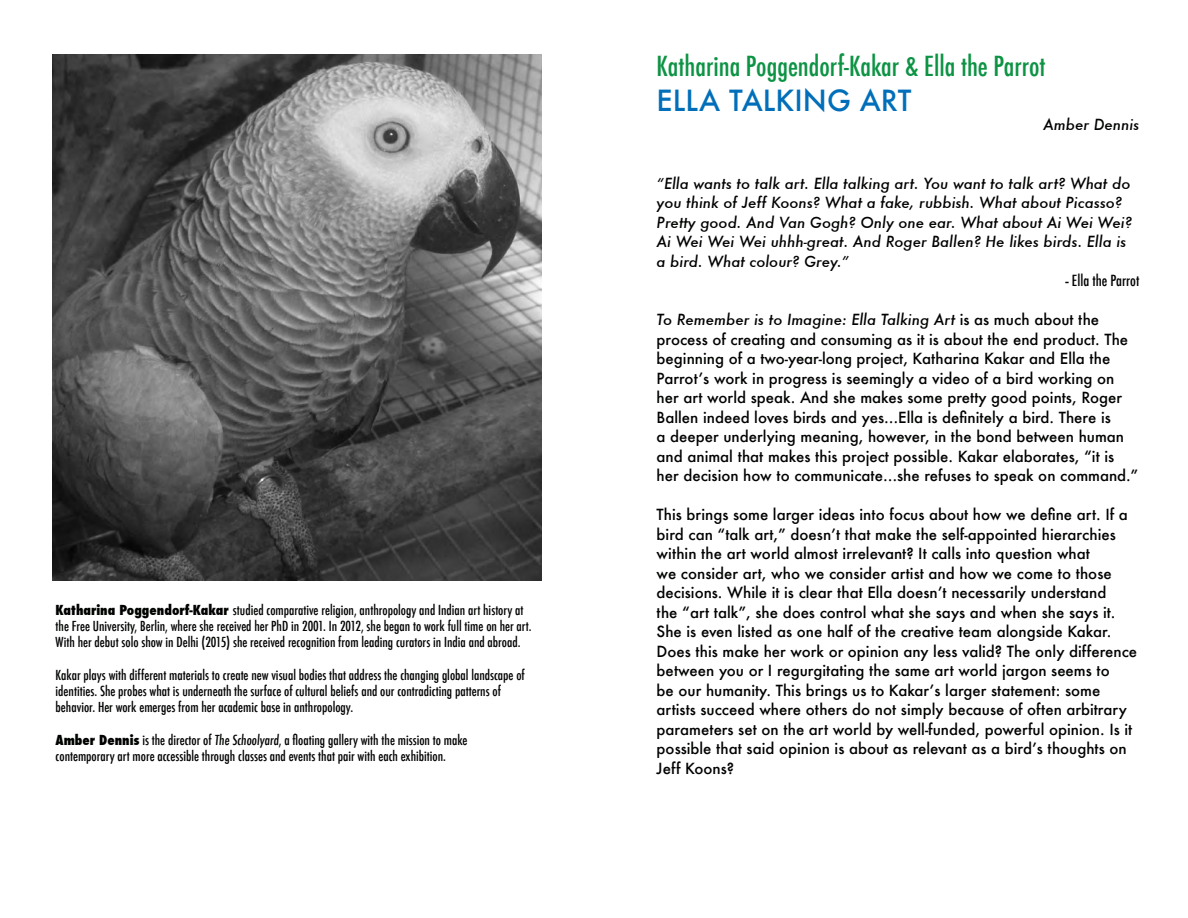
<style>
.page{position:relative;width:1188px;height:918px;background:#fff}
.page>*{position:absolute;margin:0;border:0;box-sizing:border-box;transform-origin:0 0}
.t1{font:500 28.5px "Futura";color:#006eb9}
.t2{font:500 condensed 27px "Futura";color:#0d9344}
.t3{font:500 15px/19.5px "Futura";color:#000300}
.t4{font:italic 500 15px/19.5px "Futura";color:#000300}
.t5{font:500 condensed 15px "Futura";color:#000300}
.t6{font:500 condensed 13.5px/16.2px "Futura";color:#000300}
.s1{font-weight:800}
.s2{font-stretch:normal}
.s3{font-style:italic}
</style>
<div class="page">
<img style="left:53px;top:54px;width:488px;height:526px">
<p class="t6" style="left:56px;top:602px;width:478px"><span class="s1">Katharina Poggendorf-Kakar</span> studied comparative religion, anthropology and Indian art history at the Free University, Berlin, where she received her PhD in 2001. In 2012, she began to work full time on her art.<br>With her debut solo show in Delhi (2015) she received recognition from leading curators in India and abroad.</p>
<p class="t6" style="left:56px;top:667px;width:471px">Kakar plays with different materials to create new visual bodies that address the changing global landscape of identities. She probes what is underneath the surface of cultural beliefs and our contradicting patterns of</p>
<p class="t6" style="left:56px;top:699px;width:299px">behavior. Her work emerges from her academic base in anthropology.</p>
<p class="t6" style="left:56px;top:732px;width:413px"><span class="s1">Amber Dennis</span> is the director of The Schoolyard, a floating gallery with the mission to make</p>
<p class="t6" style="left:56px;top:748px;width:392px">contemporary art more accessible through classes and events that pair with each exhibition.</p>
<p class="t2" style="left:657px;top:49px;width:390px">Katharina Poggendorf-Kakar &amp; Ella the Parrot</p>
<p class="t1" style="left:657px;top:80px;width:256px">ELLA TALKING ART</p>
<p class="t4" style="left:1043px;top:115px;width:98px">Amber Dennis</p>
<p class="t4" style="left:657px;top:173px;width:477px">“Ella wants to talk art. Ella talking art. You want to talk art? What do you think of Jeff Koons? What a fake, rubbish. What about Picasso?<br>Pretty good. And Van Gogh? Only one ear. What about Ai Wei Wei?<br>Ai Wei Wei Wei uhhh-great. And Roger Ballen? He likes birds. Ella is a bird. What colour? Grey.”</p>
<p class="t5" style="left:1066px;top:271px;width:75px"><span class="s2">-</span> Ella the Parrot</p>
<p class="t3" style="left:657px;top:310px;width:483px"><span class="s3">To Remember is to Imagine: Ella Talking Art</span> is as much about the process of creating and consuming as it is about the end product. The beginning of a two-year-long project, Katharina Kakar and Ella the Parrot’s work in progress is seemingly a video of a bird working on her art world speak. And she makes some pretty good points, Roger Ballen indeed loves birds and yes…Ella is definitely a bird. There is<br>a deeper underlying meaning, however, in the bond between human and animal that makes this project possible. Kakar elaborates, “it is her decision how to communicate…she refuses to speak on command.”</p>
<p class="t3" style="left:657px;top:505px;width:482px">This brings some larger ideas into focus about how we define art. If a bird can “talk art,” doesn’t that make the self-appointed hierarchies within the art world almost irrelevant? It calls into question what<br>we consider art, who we consider artist and how we come to those decisions. While it is clear that Ella doesn’t necessarily understand<br>the “art talk”, she does control what she says and when she says it.<br>She is even listed as one half of the creative team alongside Kakar.<br>Does this make her work or opinion any less valid? The only difference between you or I regurgitating the same art world jargon seems to<br>be our humanity. This brings us to Kakar’s larger statement: some artists succeed where others do not simply because of often arbitrary parameters set on the art world by well-funded, powerful opinion. Is it possible that said opinion is about as relevant as a bird’s thoughts on Jeff Koons?</p>
</div>
